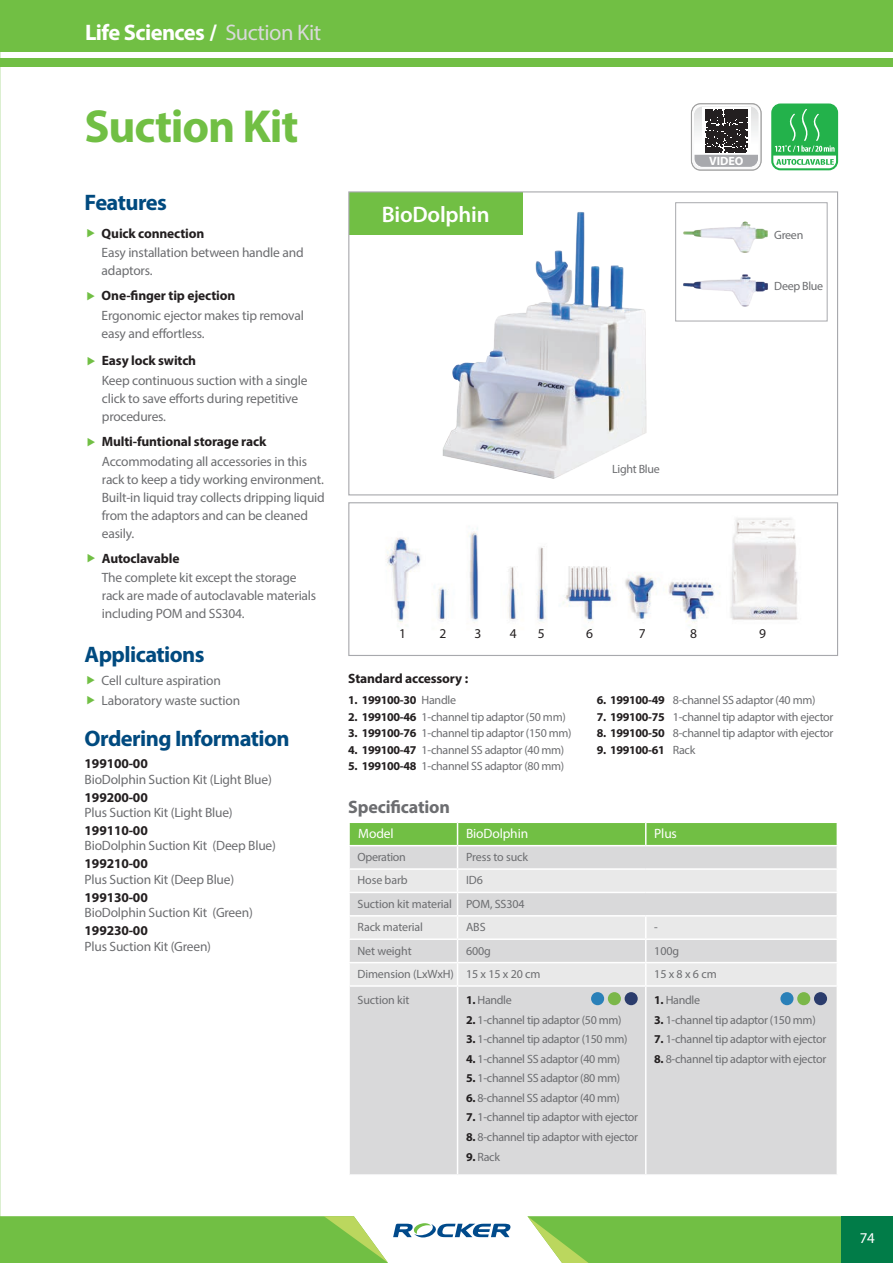
<style>
.page{position:relative;width:893px;height:1263px;background:#fff}
.page>*{position:absolute;margin:0;border:0;box-sizing:border-box;transform-origin:0 0}
._00_大標字{font:700 46.5px "Myriad Pro";letter-spacing:-.025em;color:#71bf44}
._01_特點{font:700 22.5px "Myriad Pro";letter-spacing:-.025em;color:#004a7f}
._00_頁首標題字{font:700 22.5px "Myriad Pro";letter-spacing:-.025em;color:#fff}
.內文{font:600 22.5px "Myriad Pro";letter-spacing:-.01em;color:#fff}
._04_產品規格_英{font:700 18px "Myriad Pro";letter-spacing:-.01em;color:#6c6d70}
._03_訂購資訊內文_英{font:15px "Myriad Pro";color:#fff}
._01_特點內文_英{font:13.5px/18px "Myriad Pro";letter-spacing:-.015em;color:#6c6d70}
._03_訂購資訊料號_英{font:700 13.5px "Myriad Pro";letter-spacing:-.01em;color:#231f20}
._03_訂購資訊內文_英-2{font:13.5px "Myriad Pro";letter-spacing:-.015em;color:#6c6d70}
.內文-2{font:13.5px "Myriad Pro";letter-spacing:-.01em;color:#fff}
.內文-3{font:13.5px "Myriad Pro";color:#231f20}
.內文-4{font:12px "Myriad Pro";letter-spacing:-.025em;color:#6c6d70}
.訂購資訊料號{font:700 12px "Myriad Pro";letter-spacing:-.025em;color:#231f20}
._01_特點內文_中{font:12px "Myriad Pro";letter-spacing:-.025em;color:#6c6d70}
.內文-5{font:700 12px "Myriad Pro";letter-spacing:-.025em;color:#231f20}
._00_大標字-2{font:700 12px "Myriad Pro";color:#fff}
.s1{font-weight:400;color:#d9d9da}
.s2{font-weight:400;color:#6c6d70}
.s3{font-weight:700;color:#231f20}
</style>
<div class="page">
<div style="left:0;top:0;width:893px;height:51px;background:#71bf44"></div>
<div style="left:0;top:58px;width:893px;height:9px;background:#71bf44"></div>
<div style="left:349px;top:192px;width:173px;height:43px;background:#71bf44"></div>
<div style="left:348px;top:502px;width:490px;height:154px;border:1px solid #a8a9ad"></div>
<div style="left:348px;top:191px;width:490px;height:304px;border:1px solid #a8a9ad"></div>
<img style="left:387px;top:518px;width:411px;height:108px">
<div style="left:350px;top:987px;width:487px;height:187px;background:#d9d9da"></div>
<hr style="left:457px;top:987px;width:1px;height:187px;background:#fff">
<hr style="left:645px;top:987px;width:1px;height:187px;background:#fff">
<svg style="left:349px;top:822px;width:488px;height:163px;background:#d4dece"></svg>
<svg style="left:527px;top:1216px;width:315px;height:47px;background:#7dc450"></svg>
<div style="left:842px;top:1216px;width:51px;height:47px;background:#017c48"></div>
<svg style="left:1px;top:1216px;width:510px;height:47px"></svg>
<svg style="left:691px;top:103px;width:70px;height:67px"></svg>
<img style="left:442px;top:198px;width:205px;height:281px">
<img style="left:683px;top:221px;width:85px;height:86px">
<div style="left:675px;top:202px;width:152px;height:119px;border:1px solid #a8a9ad"></div>
<div style="left:591px;top:992px;width:13px;height:13px;background:#2a80b8;border-radius:50%"></div>
<div style="left:608px;top:992px;width:13px;height:13px;background:#7bb749;border-radius:50%"></div>
<div style="left:625px;top:992px;width:13px;height:13px;background:#2b3c6c;border-radius:50%"></div>
<div style="left:780px;top:992px;width:13px;height:13px;background:#2a80b8;border-radius:50%"></div>
<div style="left:797px;top:992px;width:13px;height:13px;background:#7bb749;border-radius:50%"></div>
<div style="left:814px;top:992px;width:13px;height:13px;background:#2b3c6c;border-radius:50%"></div>
<img style="left:0;top:0;width:1px;height:1263px">
<svg style="left:771px;top:103px;width:67px;height:67px;background:#53c272"></svg>
<p class="_00_頁首標題字" style="left:85px;top:18px;width:238px">Life Sciences / <span class="s1">Suction Kit</span></p>
<p class="_00_大標字" style="left:85px;top:96px;width:215px">Suction Kit</p>
<p class="_01_特點" style="left:85px;top:188px;width:84px">Features</p>
<p class="_03_訂購資訊料號_英" style="left:102px;top:225px;width:104px">Quick connection</p>
<p class="_01_特點內文_英" style="left:102px;top:244px;width:204px">Easy installation between handle and adaptors.</p>
<p class="_03_訂購資訊料號_英" style="left:102px;top:287px;width:135px">One-finger tip ejection</p>
<p class="_01_特點內文_英" style="left:102px;top:306px;width:204px">Ergonomic ejector makes tip removal easy and effortless.</p>
<p class="_03_訂購資訊料號_英" style="left:102px;top:352px;width:96px">Easy lock switch</p>
<p class="_01_特點內文_英" style="left:102px;top:371px;width:207px">Keep continuous suction with a single click to save efforts during repetitive procedures.</p>
<p class="_03_訂購資訊料號_英" style="left:102px;top:433px;width:166px">Multi-funtional storage rack</p>
<p class="_01_特點內文_英" style="left:102px;top:452px;width:224px">Accommodating all accessories in this rack to keep a tidy working environment.<br>Built-in liquid tray collects dripping liquid from the adaptors and can be cleaned easily.</p>
<p class="_01_特點內文_英" style="left:102px;top:568px;width:216px">The complete kit except the storage rack are made of autoclavable materials including POM and SS304.</p>
<p class="_01_特點" style="left:85px;top:640px;width:121px">Applications</p>
<p class="_03_訂購資訊料號_英" style="left:102px;top:549px;width:79px">Autoclavable</p>
<p class="內文" style="left:382px;top:200px;width:109px">BioDolphin</p>
<p class="_00_大標字-2" style="left:709px;top:153px;width:36px">VIDEO</p>
<p class="_01_特點內文_中" style="left:774px;top:227px;width:31px">Green</p>
<p class="_01_特點內文_中" style="left:774px;top:279px;width:50px">Deep Blue</p>
<p class="_01_特點內文_中" style="left:612px;top:461px;width:49px">Light Blue</p>
<p class="內文-3" style="left:399px;top:625px;width:8px">1</p>
<p class="內文-3" style="left:440px;top:625px;width:8px">2</p>
<p class="內文-3" style="left:475px;top:625px;width:8px">3</p>
<p class="內文-3" style="left:510px;top:625px;width:8px">4</p>
<p class="內文-3" style="left:538px;top:625px;width:8px">5</p>
<p class="內文-3" style="left:586px;top:625px;width:8px">6</p>
<p class="內文-3" style="left:639px;top:625px;width:8px">7</p>
<p class="內文-3" style="left:690px;top:625px;width:8px">8</p>
<p class="內文-3" style="left:759px;top:625px;width:8px">9</p>
<p class="_01_特點內文_英" style="left:102px;top:671px;width:121px">Cell culture aspiration</p>
<p class="_03_訂購資訊料號_英" style="left:348px;top:670px;width:121px">Standard accessory :</p>
<p class="_01_特點內文_英" style="left:102px;top:691px;width:140px">Laboratory waste suction</p>
<p class="內文-5" style="left:348px;top:692px;width:109px">1. 199100-30 <span class="s2">Handle</span></p>
<p class="內文-4" style="left:348px;top:709px;width:219px"><span class="s3">2. 199100-46</span> 1-channel tip adaptor (50 mm)</p>
<p class="內文-4" style="left:348px;top:726px;width:225px"><span class="s3">3. 199100-76</span> 1-channel tip adaptor (150 mm)</p>
<p class="內文-4" style="left:348px;top:742px;width:218px"><span class="s3">4. 199100-47</span> 1-channel SS adaptor (40 mm)</p>
<p class="內文-4" style="left:348px;top:759px;width:218px"><span class="s3">5. 199100-48</span> 1-channel SS adaptor (80 mm)</p>
<p class="內文-4" style="left:673px;top:693px;width:144px">8-channel SS adaptor (40 mm)</p>
<p class="內文-4" style="left:673px;top:709px;width:162px">1-channel tip adaptor with ejector</p>
<p class="內文-4" style="left:673px;top:726px;width:162px">8-channel tip adaptor with ejector</p>
<p class="內文-4" style="left:673px;top:742px;width:24px">Rack</p>
<p class="訂購資訊料號" style="left:597px;top:692px;width:70px">6. 199100-49</p>
<p class="訂購資訊料號" style="left:597px;top:709px;width:70px">7. 199100-75</p>
<p class="訂購資訊料號" style="left:597px;top:725px;width:70px">8. 199100-50</p>
<p class="訂購資訊料號" style="left:597px;top:742px;width:70px">9. 199100-61</p>
<p class="_01_特點" style="left:85px;top:724px;width:207px">Ordering Information</p>
<p class="_03_訂購資訊料號_英" style="left:85px;top:755px;width:65px">199100-00</p>
<p class="_03_訂購資訊料號_英" style="left:85px;top:788px;width:65px">199200-00</p>
<p class="_03_訂購資訊料號_英" style="left:85px;top:821px;width:65px">199110-00</p>
<p class="_03_訂購資訊料號_英" style="left:85px;top:855px;width:65px">199210-00</p>
<p class="_03_訂購資訊料號_英" style="left:85px;top:888px;width:65px">199130-00</p>
<p class="_03_訂購資訊料號_英" style="left:85px;top:922px;width:65px">199230-00</p>
<p class="_03_訂購資訊內文_英-2" style="left:85px;top:771px;width:189px">BioDolphin Suction Kit (Light Blue)</p>
<p class="_03_訂購資訊內文_英-2" style="left:85px;top:804px;width:150px">Plus Suction Kit (Light Blue)</p>
<p class="_03_訂購資訊內文_英-2" style="left:85px;top:837px;width:193px">BioDolphin Suction Kit (Deep Blue)</p>
<p class="_03_訂購資訊內文_英-2" style="left:85px;top:871px;width:151px">Plus Suction Kit (Deep Blue)</p>
<p class="_03_訂購資訊內文_英-2" style="left:85px;top:904px;width:170px">BioDolphin Suction Kit (Green)</p>
<p class="_03_訂購資訊內文_英-2" style="left:85px;top:938px;width:128px">Plus Suction Kit (Green)</p>
<p class="_04_產品規格_英" style="left:348px;top:795px;width:103px">Specification</p>
<p class="內文-2" style="left:358px;top:825px;width:37px">Model</p>
<p class="內文-2" style="left:466px;top:825px;width:64px">BioDolphin</p>
<p class="內文-2" style="left:654px;top:825px;width:24px">Plus</p>
<p class="內文-4" style="left:358px;top:849px;width:50px">Operation</p>
<p class="內文-4" style="left:466px;top:849px;width:64px">Press to suck</p>
<p class="內文-4" style="left:358px;top:873px;width:52px">Hose barb</p>
<p class="內文-4" style="left:466px;top:873px;width:18px">ID6</p>
<p class="內文-4" style="left:358px;top:896px;width:96px">Suction kit material</p>
<p class="內文-4" style="left:466px;top:896px;width:60px">POM, SS304</p>
<p class="內文-4" style="left:358px;top:920px;width:67px">Rack material</p>
<p class="內文-4" style="left:466px;top:920px;width:21px">ABS</p>
<p class="內文-4" style="left:654px;top:920px;width:5px">-</p>
<p class="內文-4" style="left:358px;top:943px;width:56px">Net weight</p>
<p class="內文-4" style="left:466px;top:943px;width:26px">600g</p>
<p class="內文-4" style="left:654px;top:943px;width:26px">100g</p>
<p class="內文-4" style="left:358px;top:966px;width:98px">Dimension (LxWxH)</p>
<p class="內文-4" style="left:466px;top:966px;width:76px">15 x 15 x 20 cm</p>
<p class="內文-4" style="left:654px;top:966px;width:64px">15 x 8 x 6 cm</p>
<p class="內文-4" style="left:358px;top:993px;width:54px">Suction kit</p>
<p class="內文-4" style="left:466px;top:993px;width:47px"><span class="s3">1.</span> Handle</p>
<p class="內文-4" style="left:466px;top:1012px;width:157px"><span class="s3">2.</span> 1-channel tip adaptor (50 mm)</p>
<p class="內文-4" style="left:466px;top:1032px;width:163px"><span class="s3">3.</span> 1-channel tip adaptor (150 mm)</p>
<p class="內文-4" style="left:466px;top:1051px;width:156px"><span class="s3">4.</span> 1-channel SS adaptor (40 mm)</p>
<p class="內文-4" style="left:466px;top:1071px;width:156px"><span class="s3">5.</span> 1-channel SS adaptor (80 mm)</p>
<p class="內文-4" style="left:466px;top:1090px;width:155px"><span class="s3">6.</span> 8-channel SS adaptor (40 mm)</p>
<p class="內文-4" style="left:466px;top:1110px;width:174px"><span class="s3">7.</span> 1-channel tip adaptor with ejector</p>
<p class="內文-4" style="left:466px;top:1129px;width:174px"><span class="s3">8.</span> 8-channel tip adaptor with ejector</p>
<p class="內文-4" style="left:466px;top:1149px;width:35px"><span class="s3">9.</span> Rack</p>
<p class="內文-4" style="left:654px;top:993px;width:47px"><span class="s3">1.</span> Handle</p>
<p class="內文-4" style="left:654px;top:1012px;width:163px"><span class="s3">3.</span> 1-channel tip adaptor (150 mm)</p>
<p class="內文-4" style="left:654px;top:1032px;width:174px"><span class="s3">7.</span> 1-channel tip adaptor with ejector</p>
<p class="內文-4" style="left:654px;top:1051px;width:174px"><span class="s3">8.</span> 8-channel tip adaptor with ejector</p>
<p class="_03_訂購資訊內文_英" style="left:860px;top:1229px;width:17px">74</p>
</div>
